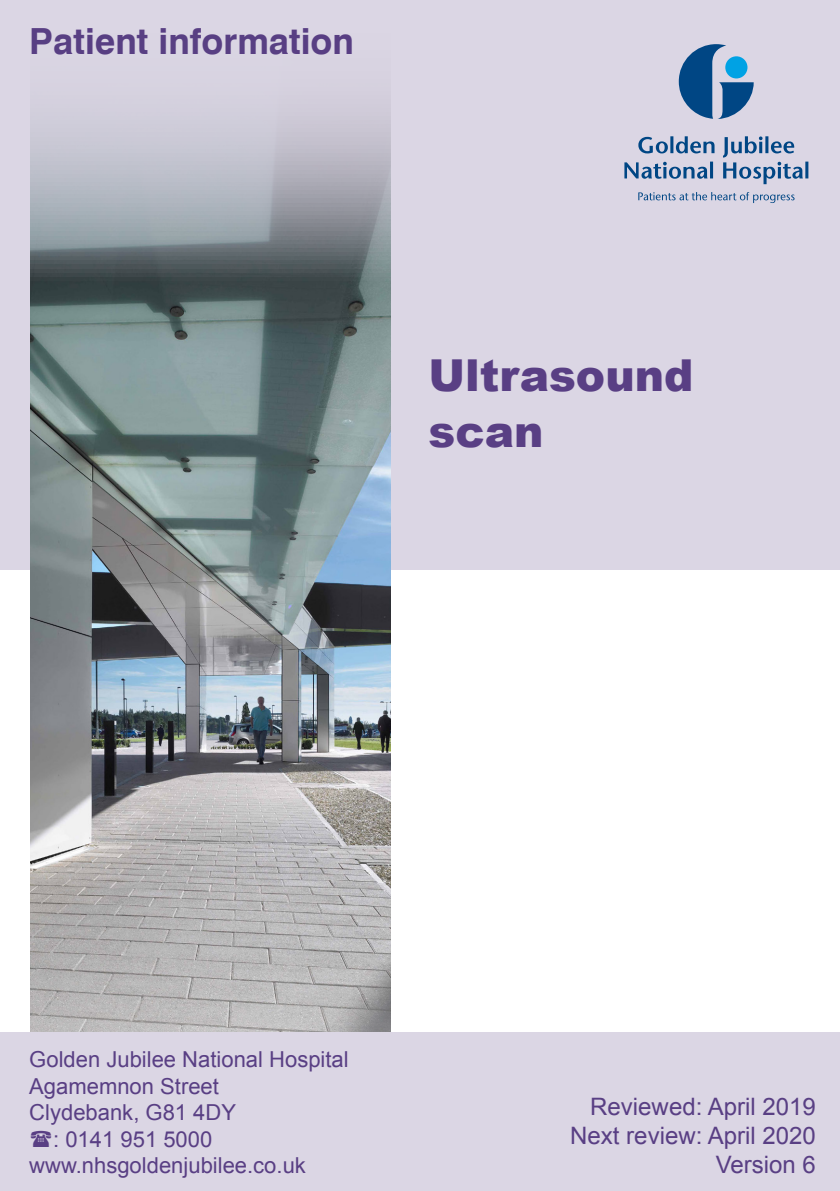
<style>
.page{position:relative;width:840px;height:1191px;background:#fff}
.page>*{position:absolute;margin:0;border:0;box-sizing:border-box;transform-origin:0 0}
.t1{font:900 44px/56px "Arial";color:#593f84}
.t2{font:700 36px "Swiss 721 BT";color:#593f84}
.t3{font:24px/28.8px "Arial";color:#593f84;text-align:right}
.t4{font:22px "Arial";color:#593f84}
</style>
<div class="page">
<div style="left:0;top:0;width:839px;height:569px;background:#dbd6e4"></div>
<svg style="left:678px;top:44px;width:75px;height:75px"></svg>
<svg style="left:624px;top:136px;width:184px;height:48px"></svg>
<svg style="left:638px;top:192px;width:156px;height:11px"></svg>
<img style="left:30px;top:106px;width:360px;height:926px">
<div style="left:0;top:1032px;width:839px;height:159px;background:#dbd6e4"></div>
<h2 class="t2" style="left:29px;top:19px;width:326px">Patient information</h2>
<h1 class="t1" style="left:428px;top:345px;width:266px">Ultrasound scan</h1>
<p class="t4" style="left:29px;top:1045px;width:321px">Golden Jubilee National Hospital</p>
<p class="t4" style="left:29px;top:1071px;width:191px">Agamemnon Street</p>
<p class="t4" style="left:29px;top:1098px;width:208px">Clydebank, G81 4DY</p>
<p class="t4" style="left:53px;top:1124px;width:161px">: 0141 951 5000</p>
<p class="t4" style="left:29px;top:1150px;width:278px">www.nhsgoldenjubilee.co.uk</p>
<p class="t3" style="left:570px;top:1092px;width:247px">Reviewed: April 2019<br>Next review: April 2020<br>Version 6</p>
</div>
